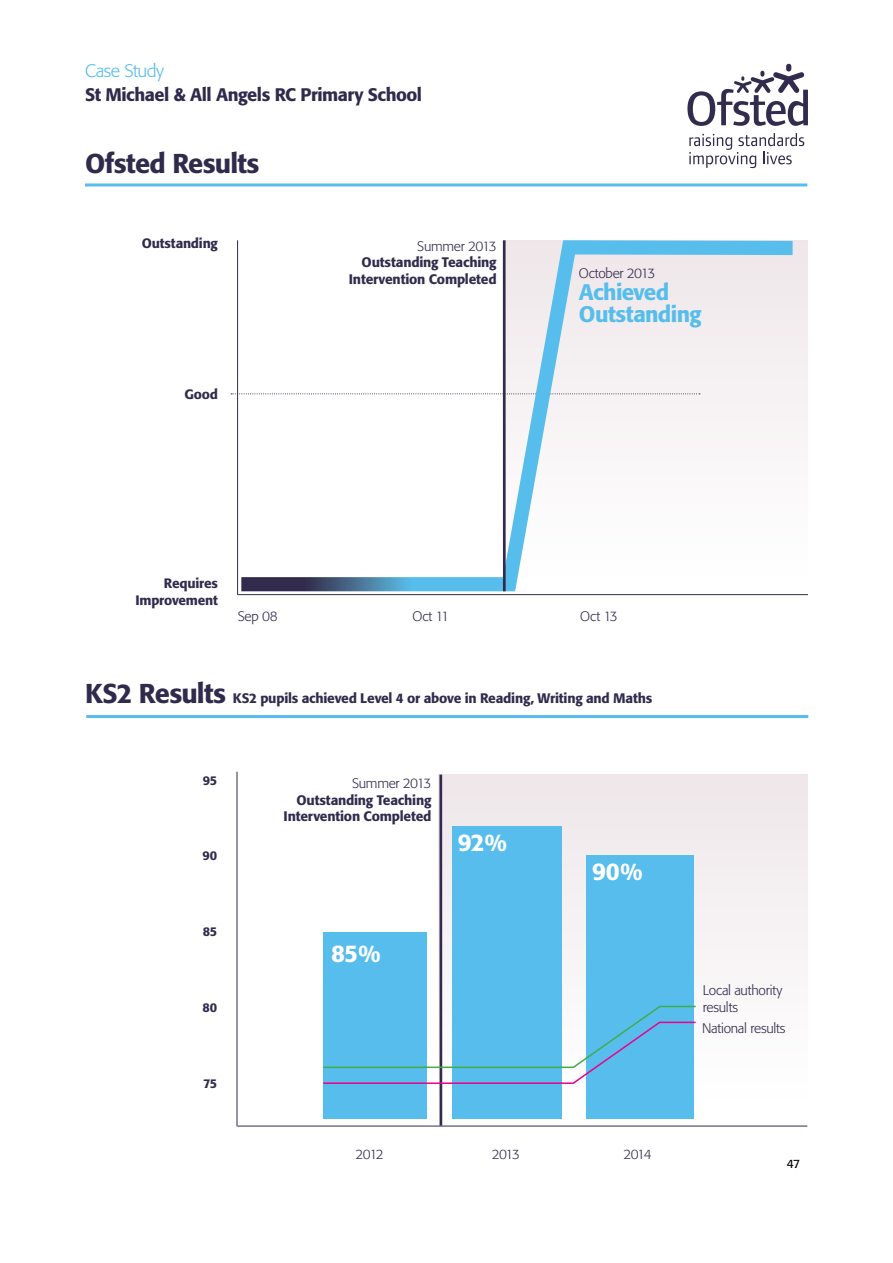
<style>
.page{position:relative;width:893px;height:1263px;background:#fff}
.page>*{position:absolute;margin:0;border:0;box-sizing:border-box;transform-origin:0 0}
.t1{font:500 27px "Formata BQ";letter-spacing:-.025em;color:#302a4c}
.t2{font:500 24px "Formata BQ";color:#fff}
.t3{font:500 22.2px/22.2px "Formata BQ";letter-spacing:-.03em;color:#56bdec}
.t4{font:500 18px "Formata BQ";letter-spacing:-.025em;color:#302a4c}
.t5{font:300 18px "Formata BQ";letter-spacing:-.025em;color:#56bdec}
.t6{font:500 13.65px/16.6px "Formata BQ";letter-spacing:-.015em;color:#322b4d;text-align:right}
.t7{font:300 13.65px/16.6px "Formata BQ";letter-spacing:-.02em;color:#322b4d}
.t8{font:500 13.5px/16.2px "Formata BQ";letter-spacing:-.015em;color:#322b4d;text-align:right}
.t9{font:300 13.5px "Formata BQ";letter-spacing:-.1em;color:#322b4d}
.t10{font:500 12.6px "Formata BQ";letter-spacing:-.015em;color:#322b4d}
.t11{font:12px "Formata BQ";color:#000}
.s1{font-size:27px;color:#302a4c}
</style>
<div class="page">
<div style="left:786px;top:64px;width:5px;height:8px;background:#322b4d;border-radius:3px"></div>
<svg style="left:687px;top:71px;width:121px;height:55px"></svg>
<svg style="left:689px;top:133px;width:115px;height:35px"></svg>
<hr style="left:85px;top:183px;width:722px;height:3px;background:#56bdec">
<hr style="left:86px;top:715px;width:722px;height:3px;background:#56bdec">
<hr style="left:238px;top:594px;width:570px;height:1px;background:#322b4d">
<svg style="left:230px;top:240px;width:577px;height:356px"></svg>
<hr style="left:503px;top:240px;width:3px;height:351px;background:#322b4d">
<div style="left:438px;top:774px;width:369px;height:338px;background:linear-gradient(to bottom,#eee6e9,#fff)"></div>
<hr style="left:237px;top:772px;width:1px;height:354px;background:#322b4d">
<hr style="left:237px;top:1126px;width:570px;height:1px;background:#322b4d">
<hr style="left:439px;top:775px;width:3px;height:350px;background:#322b4d">
<div style="left:323px;top:932px;width:104px;height:186px;background:#56bdec"></div>
<div style="left:452px;top:826px;width:110px;height:292px;background:#56bdec"></div>
<div style="left:586px;top:855px;width:108px;height:263px;background:#56bdec"></div>
<svg style="left:323px;top:1005px;width:374px;height:80px"></svg>
<h3 class="t5" style="left:85px;top:60px;width:80px">Case Study</h3>
<h3 class="t4" style="left:85px;top:84px;width:339px">St Michael &amp; All Angels RC Primary School</h3>
<h1 class="t1" style="left:85px;top:147px;width:176px">Ofsted Results</h1>
<p class="t8" style="left:142px;top:235px;width:78px">Outstanding</p>
<p class="t8" style="left:184px;top:386px;width:35px">Good</p>
<p class="t8" style="left:135px;top:575px;width:84px">Requires<br>Improvement</p>
<p class="t7" style="left:417px;top:237px;width:81px">Summer 2013</p>
<p class="t6" style="left:349px;top:254px;width:149px">Outstanding Teaching<br>Intervention Completed</p>
<p class="t7" style="left:579px;top:265px;width:78px">October 2013</p>
<h3 class="t3" style="left:579px;top:281px;width:124px">Achieved<br>Outstanding</h3>
<p class="t7" style="left:238px;top:608px;width:42px">Sep 08</p>
<p class="t7" style="left:413px;top:608px;width:38px">Oct 11</p>
<p class="t7" style="left:580px;top:608px;width:39px">Oct 13</p>
<p class="t6" style="left:85px;top:690px;width:569px"><span class="s1">KS2 Results</span> KS2 pupils achieved Level 4 or above in Reading, Writing and Maths</p>
<p class="t10" style="left:203px;top:772px;width:16px">95</p>
<p class="t10" style="left:203px;top:848px;width:16px">90</p>
<p class="t10" style="left:203px;top:924px;width:16px">85</p>
<p class="t10" style="left:203px;top:1000px;width:16px">80</p>
<p class="t10" style="left:203px;top:1076px;width:16px">75</p>
<p class="t7" style="left:352px;top:775px;width:81px">Summer 2013</p>
<p class="t6" style="left:284px;top:791px;width:149px">Outstanding Teaching<br>Intervention Completed</p>
<h2 class="t2" style="left:458px;top:828px;width:51px">92%</h2>
<h2 class="t2" style="left:331px;top:939px;width:51px">85%</h2>
<h2 class="t2" style="left:592px;top:857px;width:52px">90%</h2>
<p class="t9" style="left:356px;top:1146px;width:30px">2012</p>
<p class="t9" style="left:492px;top:1146px;width:30px">2013</p>
<p class="t9" style="left:623px;top:1146px;width:30px">2014</p>
<p class="t7" style="left:703px;top:982px;width:81px">Local authority results</p>
<p class="t7" style="left:702px;top:1020px;width:85px">National results</p>
<p class="t11" style="left:787px;top:1156px;width:15px">47</p>
</div>
